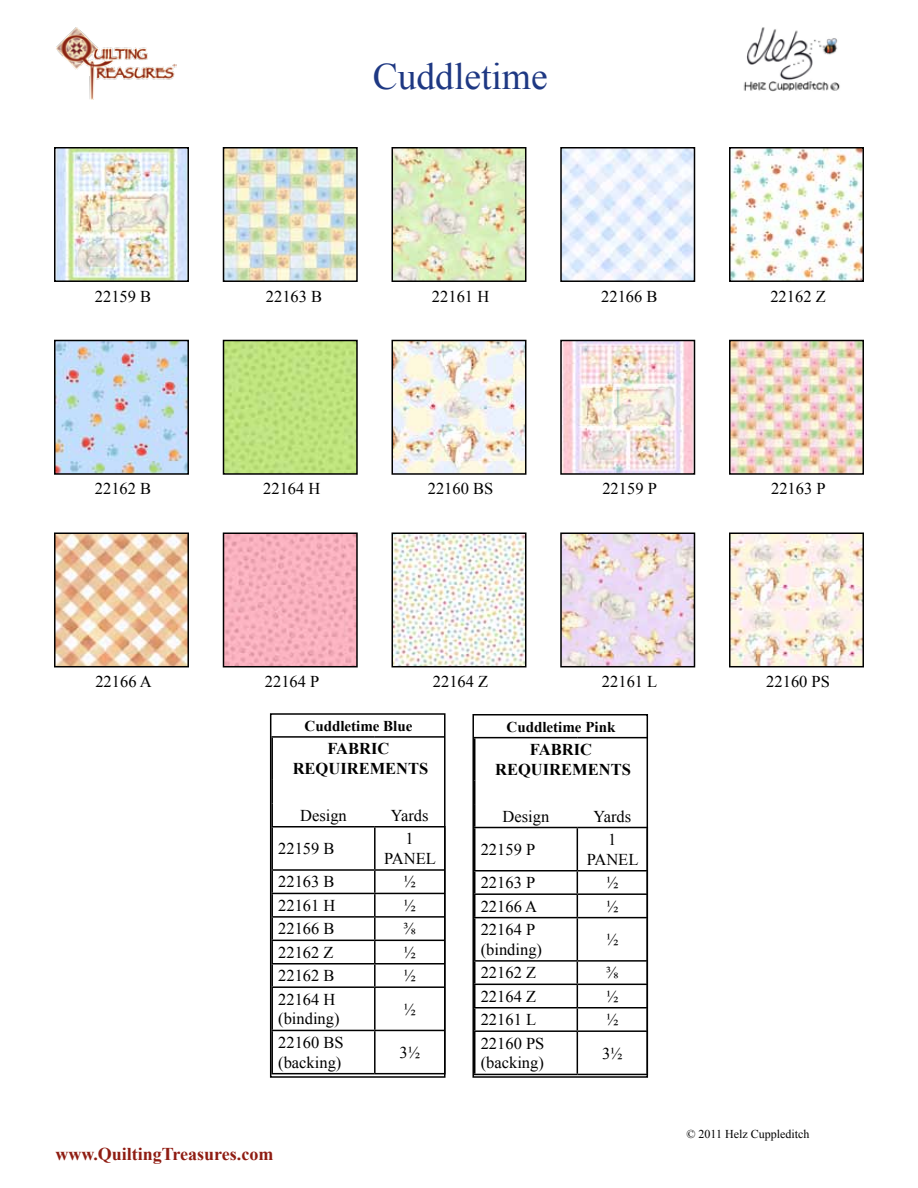
<style>
.page{position:relative;width:918px;height:1188px;background:#fff}
.page>*{position:absolute;margin:0;border:0;box-sizing:border-box;transform-origin:0 0}
.t1{font:37.5px "Times New Roman";color:#1e3883}
.t2{font:700 18px "Times New Roman";color:#8f1c12}
.t3{font:16.5px/19.8px "Times New Roman";color:#000}
.t4{font:700 16.5px/19.8px "Times New Roman";color:#000;text-align:center}
.t5{font:700 15px "Times New Roman";color:#000}
.t6{font:12px "Times New Roman";color:#000}
</style>
<div class="page">
<hr style="left:271px;top:826px;width:104px;height:2px;background:#000">
<hr style="left:375px;top:826px;width:71px;height:2px;background:#000">
<hr style="left:374px;top:828px;width:2px;height:41px;background:#000">
<hr style="left:271px;top:869px;width:104px;height:2px;background:#000">
<hr style="left:375px;top:869px;width:71px;height:2px;background:#000">
<hr style="left:374px;top:871px;width:2px;height:22px;background:#000">
<hr style="left:271px;top:893px;width:104px;height:1px;background:#000">
<hr style="left:375px;top:893px;width:71px;height:1px;background:#000">
<hr style="left:374px;top:894px;width:2px;height:22px;background:#000">
<hr style="left:271px;top:916px;width:104px;height:2px;background:#000">
<hr style="left:375px;top:916px;width:71px;height:2px;background:#000">
<hr style="left:374px;top:918px;width:2px;height:22px;background:#000">
<hr style="left:271px;top:940px;width:104px;height:1px;background:#000">
<hr style="left:375px;top:940px;width:71px;height:1px;background:#000">
<hr style="left:374px;top:941px;width:2px;height:22px;background:#000">
<hr style="left:271px;top:963px;width:104px;height:2px;background:#000">
<hr style="left:375px;top:963px;width:71px;height:2px;background:#000">
<hr style="left:374px;top:965px;width:2px;height:21px;background:#000">
<hr style="left:271px;top:986px;width:104px;height:2px;background:#000">
<hr style="left:375px;top:986px;width:71px;height:2px;background:#000">
<hr style="left:374px;top:988px;width:2px;height:42px;background:#000">
<hr style="left:271px;top:1030px;width:104px;height:1px;background:#000">
<hr style="left:375px;top:1030px;width:71px;height:1px;background:#000">
<hr style="left:374px;top:1031px;width:2px;height:42px;background:#000">
<hr style="left:271px;top:1073px;width:104px;height:1px;background:#000">
<hr style="left:375px;top:1073px;width:71px;height:1px;background:#000">
<hr style="left:271px;top:736px;width:104px;height:2px;background:#000">
<hr style="left:375px;top:736px;width:70px;height:2px;background:#000">
<div style="left:270px;top:713px;width:176px;height:365px;border:2px solid #000"></div>
<hr style="left:474px;top:827px;width:103px;height:1px;background:#000">
<hr style="left:577px;top:827px;width:71px;height:1px;background:#000">
<hr style="left:577px;top:828px;width:1px;height:42px;background:#000">
<hr style="left:474px;top:870px;width:103px;height:2px;background:#000">
<hr style="left:577px;top:870px;width:71px;height:2px;background:#000">
<hr style="left:474px;top:893px;width:103px;height:2px;background:#000">
<hr style="left:577px;top:893px;width:71px;height:2px;background:#000">
<svg style="left:577px;top:872px;width:1px;height:45px"></svg>
<hr style="left:474px;top:917px;width:103px;height:1px;background:#000">
<hr style="left:577px;top:917px;width:71px;height:1px;background:#000">
<hr style="left:577px;top:918px;width:1px;height:42px;background:#000">
<hr style="left:474px;top:960px;width:103px;height:2px;background:#000">
<hr style="left:577px;top:960px;width:71px;height:2px;background:#000">
<hr style="left:474px;top:984px;width:103px;height:1px;background:#000">
<hr style="left:577px;top:984px;width:71px;height:1px;background:#000">
<hr style="left:474px;top:1007px;width:103px;height:2px;background:#000">
<hr style="left:577px;top:1007px;width:71px;height:2px;background:#000">
<svg style="left:577px;top:962px;width:1px;height:68px"></svg>
<hr style="left:474px;top:1030px;width:103px;height:2px;background:#000">
<hr style="left:577px;top:1030px;width:71px;height:2px;background:#000">
<hr style="left:577px;top:1032px;width:1px;height:42px;background:#000">
<hr style="left:474px;top:1074px;width:103px;height:1px;background:#000">
<hr style="left:577px;top:1074px;width:71px;height:1px;background:#000">
<hr style="left:474px;top:737px;width:103px;height:1px;background:#000">
<hr style="left:577px;top:737px;width:70px;height:1px;background:#000">
<div style="left:472px;top:714px;width:176px;height:364px;border:2px solid #000"></div>
<img style="left:57px;top:150px;width:129px;height:129px">
<div style="left:54px;top:147px;width:135px;height:135px;border:2px solid #000"></div>
<img style="left:57px;top:343px;width:129px;height:129px">
<div style="left:54px;top:340px;width:135px;height:135px;border:2px solid #000"></div>
<img style="left:57px;top:535px;width:129px;height:129px">
<div style="left:54px;top:532px;width:135px;height:135px;border:2px solid #000"></div>
<img style="left:226px;top:535px;width:129px;height:129px">
<div style="left:223px;top:532px;width:135px;height:135px;border:2px solid #000"></div>
<img style="left:395px;top:535px;width:128px;height:129px">
<div style="left:392px;top:532px;width:134px;height:135px;border:2px solid #000"></div>
<img style="left:563px;top:535px;width:129px;height:129px">
<div style="left:560px;top:532px;width:135px;height:135px;border:2px solid #000"></div>
<img style="left:732px;top:535px;width:129px;height:129px">
<div style="left:729px;top:532px;width:135px;height:135px;border:2px solid #000"></div>
<img style="left:226px;top:343px;width:129px;height:129px">
<div style="left:223px;top:340px;width:135px;height:135px;border:2px solid #000"></div>
<img style="left:395px;top:343px;width:128px;height:129px">
<div style="left:392px;top:340px;width:134px;height:135px;border:2px solid #000"></div>
<img style="left:563px;top:343px;width:129px;height:129px">
<div style="left:560px;top:340px;width:135px;height:135px;border:2px solid #000"></div>
<img style="left:732px;top:343px;width:129px;height:129px">
<div style="left:729px;top:340px;width:135px;height:135px;border:2px solid #000"></div>
<img style="left:226px;top:150px;width:129px;height:129px">
<div style="left:223px;top:147px;width:135px;height:135px;border:2px solid #000"></div>
<img style="left:395px;top:150px;width:128px;height:129px">
<div style="left:392px;top:147px;width:134px;height:135px;border:2px solid #000"></div>
<img style="left:563px;top:150px;width:129px;height:129px">
<div style="left:560px;top:147px;width:135px;height:135px;border:2px solid #000"></div>
<img style="left:732px;top:150px;width:129px;height:129px">
<div style="left:729px;top:147px;width:135px;height:135px;border:2px solid #000"></div>
<img style="left:56px;top:27px;width:121px;height:73px">
<img style="left:743px;top:27px;width:97px;height:65px">
<p class="t3" style="left:95px;top:286px;width:58px">22159 B</p>
<p class="t3" style="left:95px;top:479px;width:58px">22162 B</p>
<h1 class="t1" style="left:373px;top:51px;width:177px">Cuddletime</h1>
<p class="t3" style="left:266px;top:286px;width:58px">22163 B</p>
<p class="t3" style="left:432px;top:286px;width:59px">22161 H</p>
<p class="t3" style="left:601px;top:286px;width:58px">22166 B</p>
<p class="t3" style="left:770px;top:286px;width:57px">22162 Z</p>
<p class="t3" style="left:263px;top:479px;width:59px">22164 H</p>
<p class="t3" style="left:428px;top:479px;width:67px">22160 BS</p>
<p class="t3" style="left:602px;top:479px;width:56px">22159 P</p>
<p class="t3" style="left:771px;top:479px;width:56px">22163 P</p>
<p class="t3" style="left:95px;top:672px;width:58px">22166 A</p>
<p class="t3" style="left:265px;top:672px;width:56px">22164 P</p>
<p class="t3" style="left:433px;top:672px;width:57px">22164 Z</p>
<p class="t3" style="left:602px;top:672px;width:57px">22161 L</p>
<p class="t3" style="left:766px;top:672px;width:65px">22160 PS</p>
<p class="t5" style="left:305px;top:716px;width:109px">Cuddletime Blue</p>
<p class="t4" style="left:293px;top:738px;width:137px">FABRIC<br>REQUIREMENTS</p>
<p class="t3" style="left:300px;top:805px;width:48px">Design</p>
<p class="t3" style="left:391px;top:805px;width:39px">Yards</p>
<p class="t3" style="left:278px;top:838px;width:58px">22159 B</p>
<p class="t3" style="left:384px;top:829px;width:53px;text-align:center">1<br>PANEL</p>
<p class="t3" style="left:278px;top:872px;width:58px">22163 B</p>
<p class="t3" style="left:404px;top:872px;width:14px">½</p>
<p class="t3" style="left:278px;top:895px;width:59px">22161 H</p>
<p class="t3" style="left:404px;top:895px;width:14px">½</p>
<p class="t3" style="left:278px;top:919px;width:58px">22166 B</p>
<p class="t3" style="left:404px;top:919px;width:14px">⅜</p>
<p class="t3" style="left:278px;top:942px;width:57px">22162 Z</p>
<p class="t3" style="left:404px;top:942px;width:14px">½</p>
<p class="t3" style="left:278px;top:966px;width:58px">22162 B</p>
<p class="t3" style="left:404px;top:966px;width:14px">½</p>
<p class="t3" style="left:278px;top:989px;width:63px">22164 H (binding)</p>
<p class="t3" style="left:404px;top:999px;width:14px">½</p>
<p class="t3" style="left:278px;top:1032px;width:67px">22160 BS (backing)</p>
<p class="t3" style="left:399px;top:1042px;width:22px">3½</p>
<p class="t2" style="left:55px;top:1141px;width:219px">www.QuiltingTreasures.com</p>
<p class="t5" style="left:507px;top:716px;width:110px">Cuddletime Pink</p>
<p class="t4" style="left:495px;top:739px;width:137px">FABRIC<br>REQUIREMENTS</p>
<p class="t3" style="left:503px;top:806px;width:48px">Design</p>
<p class="t3" style="left:593px;top:806px;width:39px">Yards</p>
<p class="t3" style="left:481px;top:839px;width:56px">22159 P</p>
<p class="t3" style="left:587px;top:829px;width:53px;text-align:center">1<br>PANEL</p>
<p class="t3" style="left:481px;top:873px;width:56px">22163 P</p>
<p class="t3" style="left:606px;top:873px;width:14px">½</p>
<p class="t3" style="left:481px;top:896px;width:58px">22166 A</p>
<p class="t3" style="left:606px;top:896px;width:14px">½</p>
<p class="t3" style="left:481px;top:919px;width:63px">22164 P (binding)</p>
<p class="t3" style="left:606px;top:929px;width:14px">½</p>
<p class="t3" style="left:481px;top:963px;width:57px">22162 Z</p>
<p class="t3" style="left:606px;top:963px;width:14px">⅜</p>
<p class="t3" style="left:481px;top:986px;width:57px">22164 Z</p>
<p class="t3" style="left:606px;top:986px;width:14px">½</p>
<p class="t3" style="left:481px;top:1010px;width:57px">22161 L</p>
<p class="t3" style="left:606px;top:1010px;width:14px">½</p>
<p class="t3" style="left:481px;top:1033px;width:65px">22160 PS (backing)</p>
<p class="t3" style="left:602px;top:1043px;width:22px">3½</p>
<p class="t6" style="left:686px;top:1126px;width:124px">© 2011 Helz Cuppleditch</p>
</div>
